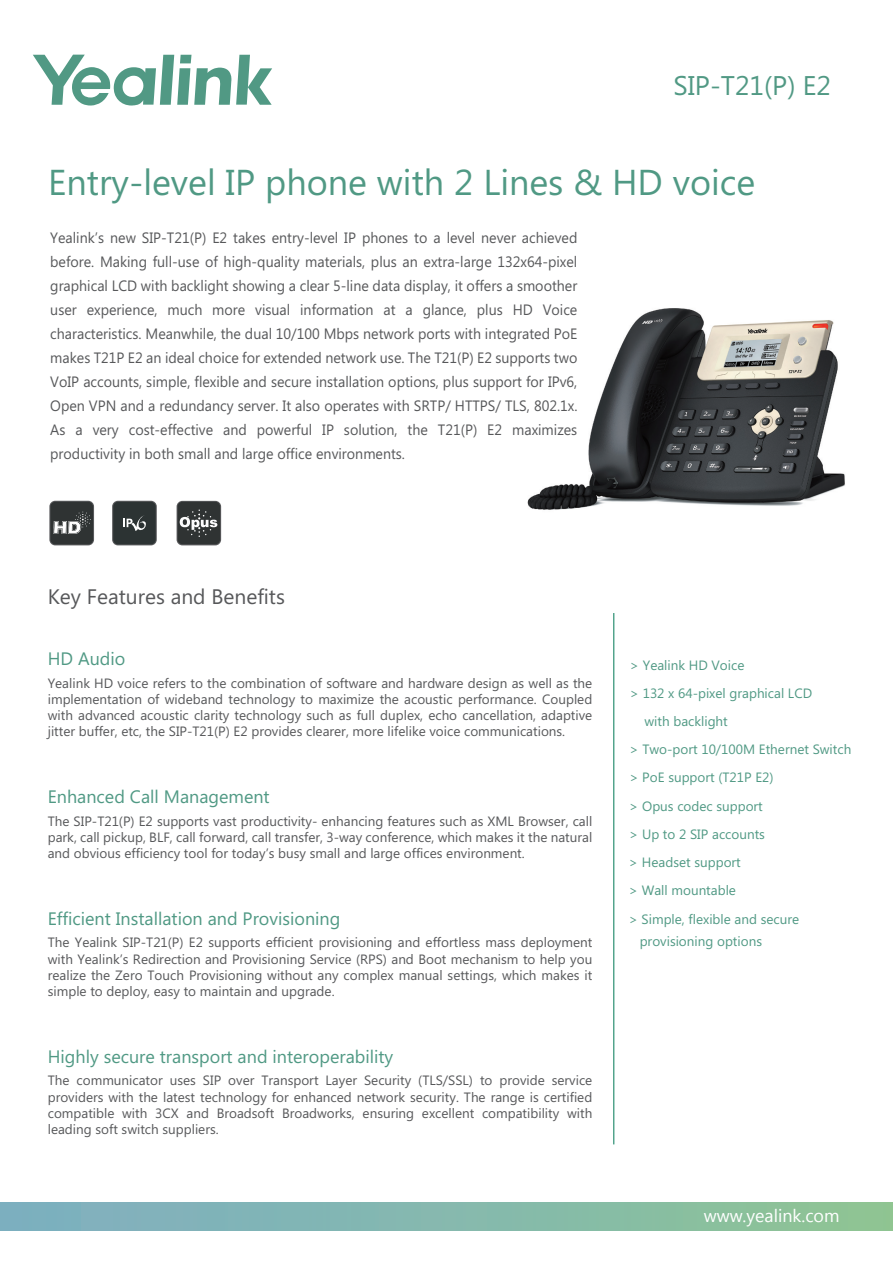
<style>
.page{position:relative;width:893px;height:1263px;background:#fff}
.page>*{position:absolute;margin:0;border:0;box-sizing:border-box;transform-origin:0 0}
.t1{font:36px "Microsoft Phags Pa";color:#509984}
.t2{font:27px "Microsoft Phags Pa";color:#519984}
.t3{font:21px "Microsoft Phags Pa";color:#57585a}
.t4{font:18px "Microsoft Phags Pa";color:#509984}
.t5{font:18px "Lao UI";color:#fff}
.t6{font:15px/24px "Microsoft Phags Pa";color:#57585a;text-align:justify;scale:.95 1}
.t7{font:13.5px/16.2px "Microsoft Phags Pa";color:#57585a;text-align:justify}
.t8{font:13.5px "Microsoft Phags Pa";color:#509984}
</style>
<div class="page">
<img style="left:527px;top:308px;width:318px;height:202px">
<hr style="left:614px;top:613px;width:1px;height:531px;background:#007955">
<div style="left:112px;top:501px;width:45px;height:44px;border:2px solid #595a5c;border-radius:5px"></div>
<div style="left:113px;top:502px;width:43px;height:42px;background:#2c3333;border-radius:5px"></div>
<svg style="left:123px;top:515px;width:23px;height:16px"></svg>
<svg style="left:33px;top:55px;width:239px;height:51px"></svg>
<div style="left:0;top:1202px;width:893px;height:28px;background:linear-gradient(to right,#7daec3,#8ec495)"></div>
<div style="left:49px;top:501px;width:45px;height:44px;border:2px solid #57585a;border-radius:5px"></div>
<div style="left:50px;top:502px;width:43px;height:42px;background:#2f3333;border-radius:5px"></div>
<svg style="left:53px;top:512px;width:38px;height:22px"></svg>
<div style="left:177px;top:501px;width:44px;height:44px;border:2px solid #57585a;border-radius:5px"></div>
<div style="left:178px;top:502px;width:42px;height:42px;background:#2f3333;border-radius:5px"></div>
<svg style="left:180px;top:509px;width:37px;height:28px"></svg>
<h2 class="t2" style="left:673px;top:67px;width:159px">SIP-T21(P) E2</h2>
<h1 class="t1" style="left:48px;top:157px;width:708px">Entry-level IP phone with 2 Lines &amp; HD voice</h1>
<p class="t6" style="left:50px;top:224px;width:556px">Yealink’s new SIP-T21(P) E2 takes entry-level IP phones to a level never achieved before. Making full-use of high-quality materials, plus an extra-large 132x64-pixel graphical LCD with backlight showing a clear 5-line data display, it offers a smoother user experience, much more visual information at a glance, plus HD Voice characteristics. Meanwhile, the dual 10/100 Mbps network ports with integrated PoE makes T21P E2 an ideal choice for extended network use. The T21(P) E2 supports two VoIP accounts, simple, flexible and secure installation options, plus support for IPv6, Open VPN and a redundancy server. It also operates with SRTP/ HTTPS/ TLS, 802.1x.<br>As a very cost-effective and powerful IP solution, the T21(P) E2 maximizes productivity in both small and large office environments.</p>
<h3 class="t3" style="left:48px;top:582px;width:239px">Key Features and Benefits</h3>
<h3 class="t4" style="left:48px;top:647px;width:79px">HD Audio</h3>
<p class="t7" style="left:48px;top:674px;width:546px">Yealink HD voice refers to the combination of software and hardware design as well as the implementation of wideband technology to maximize the acoustic performance. Coupled with advanced acoustic clarity technology such as full duplex, echo cancellation, adaptive jitter buffer, etc, the SIP-T21(P) E2 provides clearer, more lifelike voice communications.</p>
<h3 class="t4" style="left:48px;top:785px;width:223px">Enhanced Call Management</h3>
<p class="t7" style="left:48px;top:812px;width:546px">The SIP-T21(P) E2 supports vast productivity- enhancing features such as XML Browser, call park, call pickup, BLF, call forward, call transfer, 3-way conference, which makes it the natural and obvious efficiency tool for today’s busy small and large offices environment.</p>
<h3 class="t4" style="left:48px;top:906px;width:294px">Efficient Installation and Provisioning</h3>
<p class="t7" style="left:48px;top:934px;width:546px">The Yealink SIP-T21(P) E2 supports efficient provisioning and effortless mass deployment with Yealink’s Redirection and Provisioning Service (RPS) and Boot mechanism to help you realize the Zero Touch Provisioning without any complex manual settings, which makes it simple to deploy, easy to maintain and upgrade.</p>
<h3 class="t4" style="left:48px;top:1044px;width:347px">Highly secure transport and interoperability</h3>
<p class="t7" style="left:48px;top:1072px;width:546px">The communicator uses SIP over Transport Layer Security (TLS/SSL) to provide service providers with the latest technology for enhanced network security. The range is certified compatible with 3CX and Broadsoft Broadworks, ensuring excellent compatibility with leading soft switch suppliers.</p>
<p class="t8" style="left:630px;top:655px;width:116px">&gt; Yealink HD Voice</p>
<p class="t8" style="left:630px;top:684px;width:184px">&gt; 132 x 64-pixel graphical LCD</p>
<p class="t8" style="left:644px;top:712px;width:85px">with backlight</p>
<p class="t8" style="left:629px;top:740px;width:223px">&gt; Two-port 10/100M Ethernet Switch</p>
<p class="t8" style="left:629px;top:768px;width:146px">&gt; PoE support (T21P E2)</p>
<p class="t8" style="left:629px;top:796px;width:135px">&gt; Opus codec support</p>
<p class="t8" style="left:629px;top:825px;width:137px">&gt; Up to 2 SIP accounts</p>
<p class="t8" style="left:629px;top:853px;width:113px">&gt; Headset support</p>
<p class="t8" style="left:629px;top:881px;width:109px">&gt; Wall mountable</p>
<p class="t8" style="left:629px;top:909px;width:172px">&gt; Simple, flexible and secure</p>
<p class="t8" style="left:640px;top:931px;width:124px">provisioning options</p>
<h3 class="t5" style="left:704px;top:1203px;width:137px">www.yealink.com</h3>
</div>
